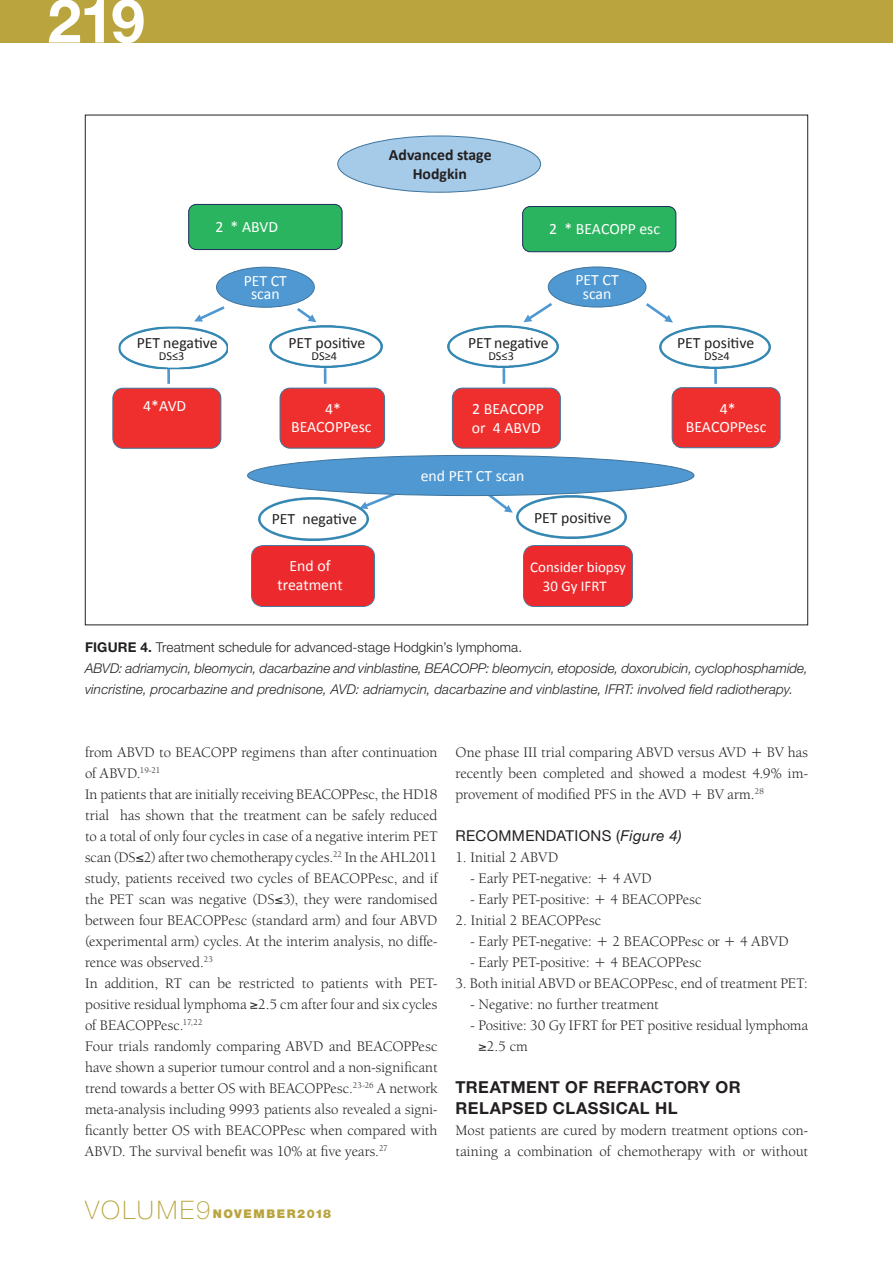
<style>
.page{position:relative;width:893px;height:1263px;background:#fff}
.page>*{position:absolute;margin:0;border:0;box-sizing:border-box;transform-origin:0 0}
.t1{font:700 60.75px "Helvetica Neue LT Std";color:#fff}
.KOPJE_2017{font:700 16.5px/21px "Helvetica Neue LT Std";letter-spacing:.025em;color:#231f20}
.t2{font:15.75px/18.9px "Calibri";color:#fff;text-align:center}
.t3{font:15.75px "Calibri";color:#231f20}
.t4{font:700 15.75px/18.9px "Calibri";color:#231f20;text-align:center}
.BODY_2017{font:15px/21px "Berkeley Oldstyle IT Cby BT";letter-spacing:.005em;color:#231f20;text-align:justify}
.SUBKOP_2017{font:15px "Helvetica Neue LT Std";letter-spacing:.025em;color:#231f20}
.t5{font:14.85px/18.9px "Calibri";color:#fff;text-align:center}
.BODY_2017-2{font:italic 300 13.5px/21px "Helvetica Neue LT Std";letter-spacing:.005em;color:#231f20}
.BODY_2017-3{font:300 13.5px "Helvetica Neue LT Std";letter-spacing:.01em;color:#231f20}
.t6{font:12.3px "Calibri";color:#231f20}
.t7{font:900 12px "Helvetica Neue LT Std";letter-spacing:.125em;color:#b9a43e}
.s1{font-weight:700}
.s2{font-weight:100;font-size:25.5px}
.s3{font-style:italic}
</style>
<div class="page">
<div style="left:0;top:0;width:893px;height:43px;background:#b9a43e"></div>
<svg style="left:324px;top:368px;width:2px;height:16px"></svg>
<svg style="left:503px;top:368px;width:2px;height:16px"></svg>
<hr style="left:714px;top:368px;width:3px;height:16px;background:#4f98d2">
<hr style="left:167px;top:368px;width:3px;height:16px;background:#4f98d2">
<div style="left:338px;top:136px;width:203px;height:56px;background:#a6cbe8;border-radius:50%"></div>
<div style="left:337px;top:136px;width:204px;height:57px;border:1px solid #3e749c;border-radius:50%"></div>
<div style="left:189px;top:204px;width:153px;height:46px;background:#2bb45f;border-radius:8px"></div>
<div style="left:188px;top:204px;width:154px;height:46px;border:1px solid #1c2d5a;border-radius:8px"></div>
<div style="left:523px;top:207px;width:153px;height:45px;background:#2bb45f;border-radius:8px"></div>
<div style="left:522px;top:206px;width:154px;height:46px;border:1px solid #1c2d5a;border-radius:8px"></div>
<div style="left:217px;top:267px;width:97px;height:40px;background:#4f98d2;border-radius:50%"></div>
<div style="left:216px;top:267px;width:99px;height:41px;border:1px solid #3e749c;border-radius:50%"></div>
<div style="left:548px;top:267px;width:98px;height:40px;background:#4f98d2;border-radius:50%"></div>
<div style="left:548px;top:267px;width:98px;height:40px;border:1px solid #3e749c;border-radius:50%"></div>
<div style="left:113px;top:388px;width:108px;height:60px;background:#ee2f2d;border-radius:10px"></div>
<div style="left:112px;top:388px;width:109px;height:61px;border:1px solid #3e749c;border-radius:10px"></div>
<div style="left:280px;top:388px;width:105px;height:60px;background:#ee2f2d;border-radius:10px"></div>
<div style="left:280px;top:388px;width:105px;height:61px;border:1px solid #3e749c;border-radius:10px"></div>
<div style="left:452px;top:388px;width:108px;height:60px;background:#ee2f2d;border-radius:10px"></div>
<div style="left:452px;top:388px;width:109px;height:61px;border:1px solid #3e749c;border-radius:10px"></div>
<div style="left:672px;top:388px;width:108px;height:60px;background:#ee2f2d;border-radius:10px"></div>
<div style="left:672px;top:387px;width:108px;height:61px;border:1px solid #3e749c;border-radius:10px"></div>
<div style="left:248px;top:455px;width:446px;height:41px;background:#4f98d2;border-radius:50%"></div>
<div style="left:247px;top:455px;width:447px;height:41px;border:1px solid #3e749c;border-radius:50%"></div>
<div style="left:252px;top:545px;width:122px;height:61px;background:#ec2a2d"></div>
<div style="left:523px;top:545px;width:109px;height:61px;background:#ec2a2d"></div>
<svg style="left:194px;top:306px;width:31px;height:16px"></svg>
<svg style="left:297px;top:308px;width:19px;height:14px"></svg>
<svg style="left:523px;top:303px;width:29px;height:19px"></svg>
<svg style="left:646px;top:303px;width:27px;height:20px"></svg>
<svg style="left:359px;top:491px;width:45px;height:16px"></svg>
<svg style="left:478px;top:494px;width:35px;height:19px"></svg>
<img style="left:118px;top:326px;width:110px;height:43px">
<img style="left:270px;top:325px;width:112px;height:43px">
<img style="left:448px;top:325px;width:111px;height:43px">
<img style="left:660px;top:326px;width:111px;height:43px">
<img style="left:258px;top:497px;width:110px;height:43px">
<img style="left:516px;top:495px;width:110px;height:43px">
<p class="t1" style="left:48px;top:-17px;width:99px">219</p>
<p class="t4" style="left:389px;top:145px;width:104px">Advanced stage<br>Hodgkin</p>
<p class="t2" style="left:215px;top:217px;width:64px">2 * ABVD</p>
<p class="t2" style="left:549px;top:219px;width:112px">2 * BEACOPP esc</p>
<p class="t2" style="left:244px;top:273px;width:45px;line-height:14px">PET CT scan</p>
<p class="t2" style="left:575px;top:273px;width:45px;line-height:14px">PET CT scan</p>
<p class="t3" style="left:137px;top:332px;width:82px">PET negative</p>
<p class="t3" style="left:288px;top:332px;width:79px">PET positive</p>
<p class="t3" style="left:468px;top:332px;width:82px">PET negative</p>
<p class="t3" style="left:677px;top:332px;width:79px">PET positive</p>
<p class="t6" style="left:159px;top:348px;width:27px">DS≤3</p>
<p class="t6" style="left:312px;top:348px;width:27px">DS≥4</p>
<p class="t6" style="left:488px;top:348px;width:27px">DS≤3</p>
<p class="t6" style="left:704px;top:348px;width:27px">DS≥4</p>
<p class="t2" style="left:143px;top:396px;width:45px">4*AVD</p>
<p class="t2" style="left:291px;top:398px;width:82px">4*<br>BEACOPPesc</p>
<p class="t2" style="left:472px;top:399px;width:74px;text-align:left">2 BEACOPP or 4 ABVD</p>
<p class="t2" style="left:686px;top:398px;width:82px">4*<br>BEACOPPesc</p>
<p class="t2" style="left:421px;top:466px;width:105px">end PET CT scan</p>
<p class="t3" style="left:534px;top:507px;width:79px">PET positive</p>
<p class="t3" style="left:272px;top:508px;width:87px">PET negative</p>
<p class="t2" style="left:278px;top:556px;width:67px">End of treatment</p>
<p class="t5" style="left:530px;top:557px;width:97px">Consider biopsy<br>30 Gy IFRT</p>
<p class="BODY_2017-3" style="left:85px;top:638px;width:439px"><span class="s1">FIGURE 4.</span> Treatment schedule for advanced-stage Hodgkin’s lymphoma.</p>
<p class="BODY_2017-2" style="left:85px;top:657px;width:724px">ABVD: adriamycin, bleomycin, dacarbazine and vinblastine, BEACOPP: bleomycin, etoposide, doxorubicin, cyclophosphamide, vincristine, procarbazine and prednisone, AVD: adriamycin, dacarbazine and vinblastine, IFRT: involved field radiotherapy.</p>
<p class="BODY_2017" style="left:85px;top:741px;width:354px">from ABVD to BEACOPP regimens than after continuation of ABVD.<sup>19-21</sup></p>
<p class="BODY_2017" style="left:85px;top:783px;width:354px">In patients that are initially receiving BEACOPPesc, the HD18 trial has shown that the treatment can be safely reduced to a total of only four cycles in case of a negative interim PET scan (DS≤2) after two chemotherapy cycles.<sup>22</sup> In the AHL2011 study, patients received two cycles of BEACOPPesc, and if the PET scan was negative (DS≤3), they were randomised between four BEACOPPesc (standard arm) and four ABVD (experimental arm) cycles. At the interim analysis, no diffe&shy;rence was observed.<sup>23</sup></p>
<p class="BODY_2017" style="left:85px;top:972px;width:354px">In addition, RT can be restricted to patients with PET&shy;positive residual lymphoma ≥2.5 cm after four and six cycles of BEACOPPesc.<sup>17,22</sup></p>
<p class="BODY_2017" style="left:85px;top:1035px;width:354px">Four trials randomly comparing ABVD and BEACOPPesc have shown a superior tumour control and a non-significant trend towards a better OS with BEACOPPesc.<sup>23-26</sup> A network meta-analysis including 9993 patients also revealed a signi&shy;ficantly better OS with BEACOPPesc when compared with ABVD. The survival benefit was 10% at five years.<sup>27</sup></p>
<p class="t7" style="left:85px;top:1206px;width:248px"><span class="s2">VOLUME9</span>NOVEMBER2018</p>
<p class="BODY_2017" style="left:455px;top:741px;width:354px">One phase III trial comparing ABVD versus AVD + BV has recently been completed and showed a modest 4.9% im&shy;provement of modified PFS in the AVD + BV arm.<sup>28</sup></p>
<p class="SUBKOP_2017" style="left:455px;top:826px;width:228px">RECOMMENDATIONS (<span class="s3">Figure 4)</span></p>
<p class="BODY_2017" style="left:455px;top:846px;width:104px">1. Initial 2 ABVD</p>
<p class="BODY_2017" style="left:470px;top:867px;width:183px">- Early PET-negative: + 4 AVD</p>
<p class="BODY_2017" style="left:470px;top:888px;width:233px">- Early PET-positive: + 4 BEACOPPesc</p>
<p class="BODY_2017" style="left:455px;top:909px;width:147px">2. Initial 2 BEACOPPesc</p>
<p class="BODY_2017" style="left:470px;top:930px;width:320px">- Early PET-negative: + 2 BEACOPPesc or + 4 ABVD</p>
<p class="BODY_2017" style="left:470px;top:951px;width:233px">- Early PET-positive: + 4 BEACOPPesc</p>
<p class="BODY_2017" style="left:455px;top:972px;width:354px">3. Both initial ABVD or BEACOPPesc, end of treatment PET:</p>
<p class="BODY_2017" style="left:470px;top:993px;width:189px">- Negative: no further treatment</p>
<p class="BODY_2017" style="left:478px;top:1014px;width:331px;text-indent:-8px">- Positive: 30 Gy IFRT for PET positive residual lymphoma ≥2.5 cm</p>
<p class="KOPJE_2017" style="left:455px;top:1076px;width:287px">TREATMENT OF REFRACTORY OR<br>RELAPSED CLASSICAL HL</p>
<p class="BODY_2017" style="left:455px;top:1119px;width:354px">Most patients are cured by modern treatment options con&shy;taining a combination of chemotherapy with or without</p>
</div>
